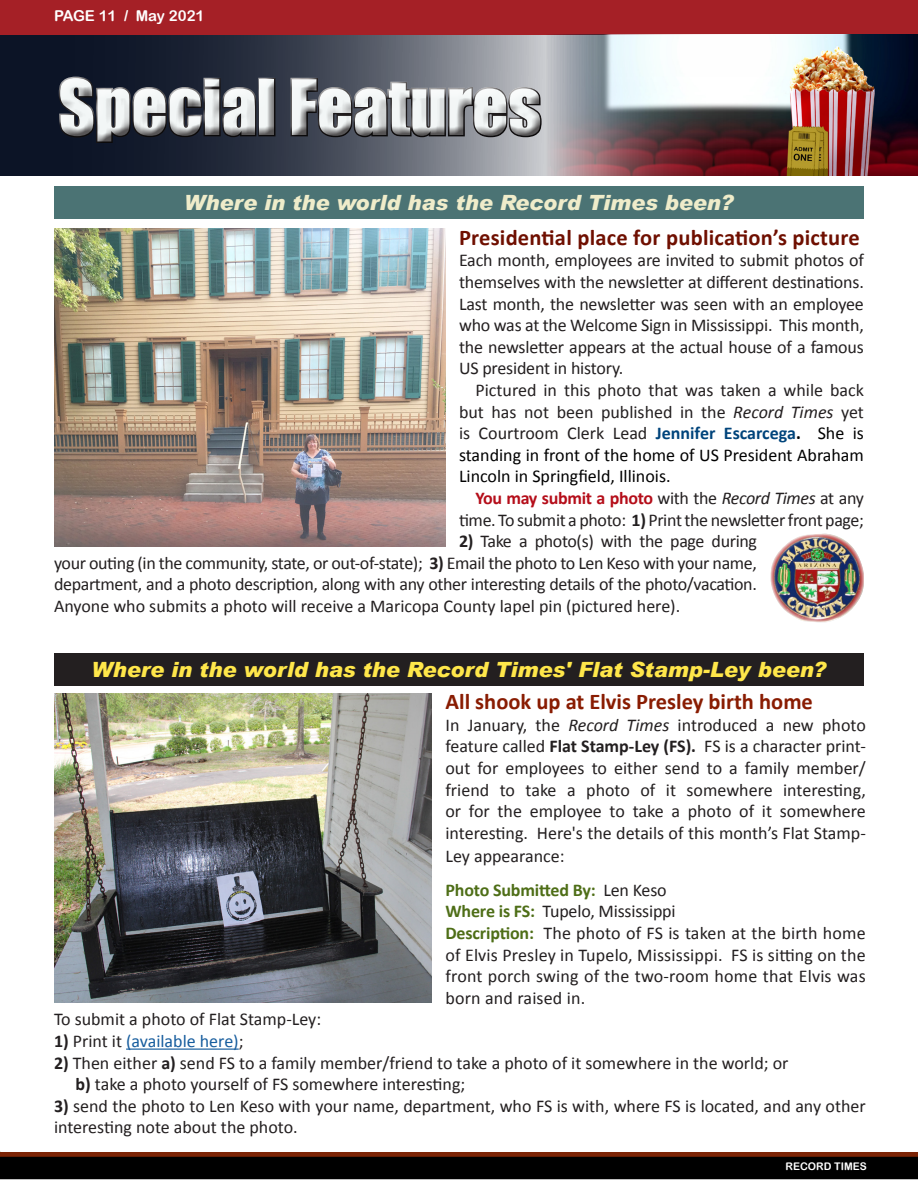
<style>
.page{position:relative;width:918px;height:1188px;background:#fff}
.page>*{position:absolute;margin:0;border:0;box-sizing:border-box;transform-origin:0 0}
.t1{font:70.5px "Impact";color:#f2f6f6}
.t2{font:700 22.5px "Calibri";letter-spacing:.01em;color:#6f0f00}
.t3{font:700 22.5px "Calibri";color:#891c02}
.t4{font:italic 900 21px "Arial";color:#ffe74a}
.t5{font:italic 900 21px "Arial";color:#efecca}
.t6{font:18px/21.6px "Calibri";color:#231f20;text-align:justify}
.t7{font:18px/21.6px "Calibri";letter-spacing:-.02em;color:#231f20;text-align:right}
.t8{font:18px "Calibri";color:#175d9e}
.t9{font:700 18px "Calibri";letter-spacing:-.01em;color:#4e6e17}
.t10{font:15px "Arial Rounded MT Bold";color:#fff}
.t11{font:10.5px "Arial Rounded MT Bold";color:#fff}
.s1{font-style:italic}
.s2{font-weight:700;color:#00447b}
.s3{font-weight:700;color:#000}
.s4{color:#000}
.s5{font-weight:700;color:#b50e1a}
.s6{font-weight:700}
.s7{font-weight:400;color:#231f20}
.s8{font-weight:700;color:#4e6e17}
.s9{font-weight:700;color:#231f20}
.s10{color:#231f20}
</style>
<div class="page">
<hr style="left:126px;top:1049px;width:113px;height:1px;background:#175d9e">
<div style="left:0;top:1152px;width:918px;height:5px;background:#7c2406"></div>
<div style="left:0;top:0;width:918px;height:35px;background:#a52026"></div>
<div style="left:1px;top:1158px;width:917px;height:21px;background:#000"></div>
<div style="left:0;top:1157px;width:918px;height:22px;border:2px solid #000"></div>
<img style="left:55px;top:228px;width:391px;height:318px">
<div style="left:54px;top:186px;width:810px;height:33px;background:#4b7374"></div>
<img style="left:771px;top:534px;width:93px;height:89px">
<img style="left:54px;top:693px;width:378px;height:309px">
<div style="left:54px;top:653px;width:810px;height:33px;background:#231f20"></div>
<img style="left:594px;top:35px;width:324px;height:141px">
<svg style="left:0;top:35px;width:594px;height:141px;background:#494f5c"></svg>
<div style="left:48px;top:66px;width:500px;height:84px;background:#fff;opacity:.75"></div>
<div style="left:53px;top:70px;width:499px;height:84px;background:#231f20;opacity:.75"></div>
<p class="t10" style="left:54px;top:7px;width:152px">PAGE 11 / May 2021</p>
<h1 class="t1" style="left:58px;top:53px;width:484px">Special Features</h1>
<p class="t5" style="left:184px;top:190px;width:551px">Where in the world has the Record Times been?</p>
<p class="t2" style="left:459px;top:223px;width:402px">Presidential place for publication’s picture</p>
<p class="t6" style="left:459px;top:250px;width:406px">Each month, employees are invited to submit photos of themselves with the newsletter at different destinations.<br>Last month, the newsletter was seen with an employee who was at the Welcome Sign in Mississippi. This month, the newsletter appears at the actual house of a famous US president in history.</p>
<p class="t6" style="left:459px;top:379px;width:407px;text-indent:16px">Pictured in this photo that was taken a while back but has not been published in the <span class="s1">Record Times</span> yet is Courtroom Clerk Lead <span class="s2">Jennifer Escarcega</span><span class="s3">.</span> <span class="s4">She is standing in front of the home of US President Abraham Lincoln in Springfield, Illinois.</span></p>
<p class="t7" style="left:459px;top:487px;width:407px"><span class="s5">You may submit a photo</span> with the <span class="s1">Record Times</span> at any time. To submit a photo: <span class="s6">1)</span> Print the newsletter front page;</p>
<p class="t6" style="left:54px;top:531px;width:705px;text-indent:405px"><span class="s6">2)</span> Take a photo(s) with the page during your outing (in the community, state, or out-of-state); <span class="s6">3)</span> Email the photo to Len Keso with your name, department, and a photo description, along with any other interesting details of the photo/vacation.<br>Anyone who submits a photo will receive a Maricopa County lapel pin (pictured here).</p>
<p class="t4" style="left:91px;top:656px;width:737px">Where in the world has the Record Times' Flat Stamp-Ley been?</p>
<p class="t3" style="left:446px;top:687px;width:369px">All shook up at Elvis Presley birth home</p>
<p class="t6" style="left:446px;top:714px;width:422px">In January, the <span class="s1">Record Times</span> introduced a new photo feature called <span class="s6">Flat Stamp-Ley (FS).</span> FS is a character print&shy;out for employees to either send to a family member/ friend to take a photo of it somewhere interesting, or for the employee to take a photo of it somewhere interesting. Here's the details of this month’s Flat Stamp-</p>
<p class="t6" style="left:446px;top:846px;width:121px">Ley appearance:</p>
<p class="t9" style="left:446px;top:878px;width:223px">Photo Submitted By: <span class="s7">Len Keso</span></p>
<p class="t6" style="left:446px;top:901px;width:232px"><span class="s8">Where is FS:</span> Tupelo, Mississippi</p>
<p class="t6" style="left:446px;top:922px;width:422px"><span class="s8">Description:</span> The photo of FS is taken at the birth home of Elvis Presley in Tupelo, Mississippi. FS is sitting on the front porch swing of the two-room home that Elvis was born and raised in.</p>
<p class="t6" style="left:54px;top:1009px;width:269px">To submit a photo of Flat Stamp-Ley:</p>
<p class="t8" style="left:54px;top:1030px;width:191px"><span class="s9">1)</span> <span class="s10">Print it</span> (available here)<span class="s10">;</span></p>
<p class="t6" style="left:54px;top:1052px;width:736px"><span class="s6">2)</span> Then either <span class="s6">a)</span> send FS to a family member/friend to take a photo of it somewhere in the world; or</p>
<p class="t6" style="left:76px;top:1074px;width:391px"><span class="s6">b)</span> take a photo yourself of FS somewhere interesting;</p>
<p class="t6" style="left:54px;top:1095px;width:813px"><span class="s6">3)</span> send the photo to Len Keso with your name, department, who FS is with, where FS is located, and any other interesting note about the photo.</p>
<p class="t11" style="left:783px;top:1157px;width:83px">RECORD TIMES</p>
<p class="t11" style="left:786px;top:1160px;width:83px">RECORD TIMES</p>
</div>
